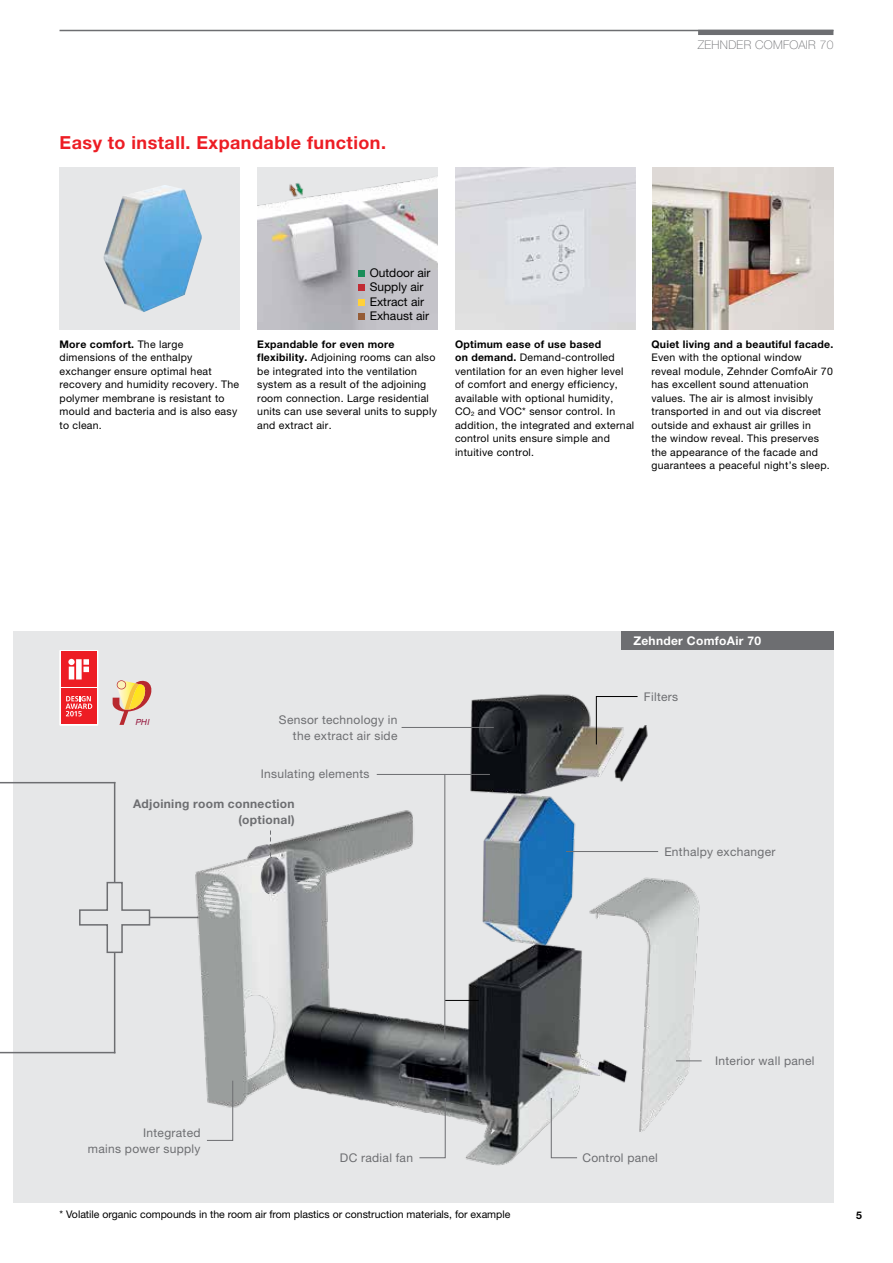
<style>
.page{position:relative;width:893px;height:1263px;background:#fff}
.page>*{position:absolute;margin:0;border:0;box-sizing:border-box;transform-origin:0 0}
.t1{font:700 18px "Helvetica Neue LTW1 G";letter-spacing:.025em;color:#ed1d24}
.t2{font:12px/16.2px "Helvetica Neue For Zehnder";letter-spacing:.025em;color:#6d6e71;text-align:right}
.t3{font:12px/14.4px "Helvetica Neue For Zehnder";color:#000}
.t4{font:700 12px/16.2px "Helvetica Neue LTW1 G";letter-spacing:.025em;color:#6d6e71;text-align:right}
.t5{font:100 12px "Helvetica Neue LTW1 G";letter-spacing:.025em;color:#6d6e71}
.t6{font:700 12px "Helvetica Neue LTW1 G";letter-spacing:.025em;color:#fff}
.t7{font:10.5px/13.5px "Helvetica Neue For Zehnder";letter-spacing:.025em;color:#000}
.t8{font:700 10.5px "Helvetica Neue LTW1 G";letter-spacing:.025em;color:#000}
.t9{font:10.5px "Helvetica Neue For Zehnder";color:#000}
.t10{font:italic 8.4px "Arial";color:#95173d}
.s1{font-family:"Helvetica Neue For Zehnder";font-weight:400}
.s2{font-family:"Helvetica Neue LTW1 G";font-weight:700}
</style>
<div class="page">
<div style="left:13px;top:631px;width:820px;height:572px;background:#e6e7e8"></div>
<hr style="left:60px;top:30px;width:773px;height:1px;background:#6d6e71">
<div style="left:60px;top:168px;width:180px;height:162px;background:#e6e7e8"></div>
<img style="left:103px;top:185px;width:99px;height:127px">
<img style="left:455px;top:168px;width:181px;height:162px">
<img style="left:653px;top:168px;width:180px;height:162px">
<img style="left:257px;top:168px;width:181px;height:162px">
<img style="left:151px;top:687px;width:551px;height:479px">
<svg style="left:79px;top:881px;width:72px;height:73px"></svg>
<div style="left:698px;top:30px;width:135px;height:5px;background:#6d6e71"></div>
<div style="left:358px;top:299px;width:7px;height:7px;background:#ffd13a"></div>
<div style="left:358px;top:313px;width:7px;height:7px;background:#955c37"></div>
<div style="left:358px;top:270px;width:7px;height:7px;background:#1a8d59"></div>
<div style="left:358px;top:285px;width:7px;height:6px;background:#c12b34"></div>
<hr style="left:0;top:782px;width:115px;height:1px;background:#6d6e71">
<hr style="left:114px;top:782px;width:1px;height:101px;background:#6d6e71">
<hr style="left:0;top:1052px;width:115px;height:1px;background:#6d6e71">
<hr style="left:114px;top:952px;width:1px;height:101px;background:#6d6e71">
<div style="left:60px;top:650px;width:38px;height:75px;background:linear-gradient(to right,#ed1d24,#ed1d24)"></div>
<div style="left:61px;top:652px;width:35px;height:35px;background:#ed1d24"></div>
<svg style="left:68px;top:659px;width:21px;height:20px"></svg>
<div style="left:61px;top:689px;width:35px;height:35px;background:#ed1d24"></div>
<svg style="left:66px;top:696px;width:26px;height:20px"></svg>
<svg style="left:113px;top:680px;width:38px;height:45px"></svg>
<svg style="left:117px;top:680px;width:9px;height:9px"></svg>
<div style="left:117px;top:681px;width:8px;height:8px;background:#fbf1b9;border-radius:50%"></div>
<svg style="left:206px;top:1080px;width:27px;height:61px"></svg>
<hr style="left:402px;top:727px;width:92px;height:1px;background:#6d6e71">
<div style="left:621px;top:631px;width:212px;height:18px;background:#6d6e71"></div>
<svg style="left:550px;top:1097px;width:28px;height:61px"></svg>
<hr style="left:566px;top:851px;width:92px;height:1px;background:#6d6e71">
<svg style="left:596px;top:696px;width:42px;height:49px"></svg>
<svg style="left:376px;top:774px;width:70px;height:266px"></svg>
<hr style="left:444px;top:774px;width:46px;height:1px;background:#6d6e71">
<hr style="left:445px;top:1000px;width:34px;height:1px;background:#000">
<svg style="left:676px;top:1060px;width:26px;height:1px"></svg>
<svg style="left:260px;top:830px;width:20px;height:65px"></svg>
<svg style="left:419px;top:1097px;width:27px;height:61px"></svg>
<h1 class="t1" style="left:60px;top:131px;width:328px">Easy to install. Expandable function.</h1>
<p class="t5" style="left:698px;top:37px;width:137px">ZEHNDER COMFOAIR 70</p>
<p class="t8" style="left:60px;top:337px;width:125px">More comfort. <span class="s1">The large</span></p>
<p class="t7" style="left:60px;top:350px;width:181px">dimensions of the enthalpy exchanger ensure optimal heat recovery and humidity recovery. The polymer membrane is resistant to mould and bacteria and is also easy to clean.</p>
<p class="t3" style="left:370px;top:265px;width:62px">Outdoor air<br>Supply air<br>Extract air<br>Exhaust air</p>
<p class="t8" style="left:257px;top:337px;width:139px">Expandable for even more</p>
<p class="t7" style="left:257px;top:350px;width:181px"><span class="s2">flexibility.</span> Adjoining rooms can also be integrated into the ventilation system as a result of the adjoining room connection. Large residential units can use several units to supply and extract air.</p>
<p class="t8" style="left:455px;top:337px;width:148px">Optimum ease of use based</p>
<p class="t7" style="left:455px;top:350px;width:181px"><span class="s2">on demand.</span> Demand-controlled ventilation for an even higher level of comfort and energy efficiency, available with optional humidity,<br>CO<sub>2</sub> and VOC* sensor control. In addition, the integrated and external control units ensure simple and intuitive control.</p>
<p class="t8" style="left:651px;top:337px;width:184px">Quiet living and a beautiful facade.</p>
<p class="t7" style="left:651px;top:350px;width:183px">Even with the optional window reveal module, Zehnder ComfoAir 70 has excellent sound attenuation values. The air is almost invisibly transported in and out via discreet outside and exhaust air grilles in<br>the window reveal. This preserves the appearance of the facade and guarantees a peaceful night’s sleep.</p>
<p class="t10" style="left:135px;top:716px;width:16px">PHI</p>
<p class="t2" style="left:279px;top:711px;width:120px">Sensor technology in the extract air side</p>
<p class="t2" style="left:261px;top:766px;width:110px">Insulating elements</p>
<p class="t4" style="left:133px;top:796px;width:163px">Adjoining room connection (optional)</p>
<p class="t6" style="left:634px;top:633px;width:129px">Zehnder ComfoAir 70</p>
<p class="t2" style="left:644px;top:688px;width:36px">Filters</p>
<p class="t2" style="left:664px;top:844px;width:113px">Enthalpy exchanger</p>
<p class="t2" style="left:88px;top:1124px;width:114px">Integrated<br>mains power supply</p>
<p class="t2" style="left:340px;top:1150px;width:75px">DC radial fan</p>
<p class="t9" style="left:60px;top:1208px;width:452px">* Volatile organic compounds in the room air from plastics or construction materials, for example</p>
<p class="t2" style="left:582px;top:1150px;width:77px">Control panel</p>
<p class="t2" style="left:715px;top:1052px;width:101px">Interior wall panel</p>
<p class="t8" style="left:856px;top:1209px;width:7px">5</p>
</div>
